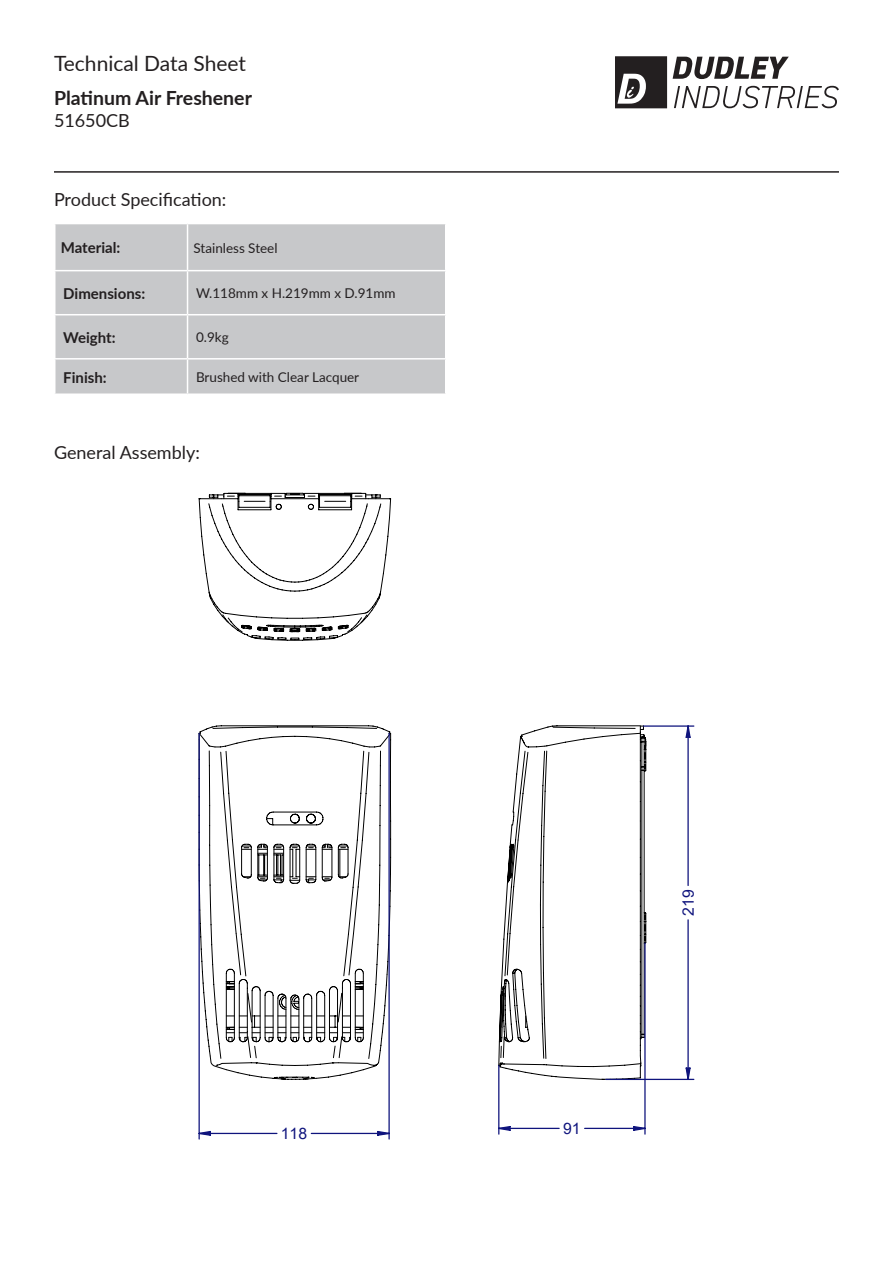
<style>
.page{position:relative;width:893px;height:1263px;background:#fff}
.page>*{position:absolute;margin:0;border:0;box-sizing:border-box;transform-origin:0 0}
.t1{font:21px "Lato";color:#231f20}
.t2{font:700 19.5px "Lato";color:#231f20}
.t3{font:18px "Lato";color:#231f20}
.t4{font:15.75px "Arial";color:#0f147d}
.t5{font:700 15px "Lato";color:#231f20}
.t6{font:13.5px "Lato";color:#231f20}
</style>
<div class="page">
<div style="left:56px;top:224px;width:389px;height:169px;background:#c7c8ca"></div>
<hr style="left:187px;top:224px;width:1px;height:46px;background:#fff">
<hr style="left:54px;top:270px;width:134px;height:1px;background:#fff">
<hr style="left:188px;top:270px;width:258px;height:1px;background:#fff">
<hr style="left:187px;top:271px;width:1px;height:43px;background:#fff">
<hr style="left:54px;top:314px;width:134px;height:1px;background:#fff">
<hr style="left:188px;top:314px;width:258px;height:1px;background:#fff">
<hr style="left:187px;top:315px;width:1px;height:43px;background:#fff">
<hr style="left:54px;top:358px;width:134px;height:2px;background:#fff">
<hr style="left:188px;top:358px;width:258px;height:2px;background:#fff">
<hr style="left:187px;top:360px;width:1px;height:33px;background:#fff">
<hr style="left:54px;top:171px;width:785px;height:2px;background:#231f20">
<svg style="left:673px;top:57px;width:116px;height:22px"></svg>
<svg style="left:674px;top:86px;width:165px;height:22px"></svg>
<svg style="left:615px;top:56px;width:52px;height:52px;background:#4a4748"></svg>
<svg style="left:641px;top:725px;width:6px;height:341px"></svg>
<svg style="left:632px;top:1126px;width:12px;height:5px"></svg>
<svg style="left:499px;top:1125px;width:12px;height:7px"></svg>
<hr style="left:644px;top:943px;width:2px;height:191px;background:#0f147d">
<hr style="left:498px;top:1065px;width:1px;height:69px;background:#0f147d">
<hr style="left:585px;top:1128px;width:60px;height:1px;background:#0f147d">
<hr style="left:499px;top:1128px;width:60px;height:1px;background:#0f147d">
<svg style="left:376px;top:1131px;width:12px;height:5px"></svg>
<svg style="left:198px;top:1130px;width:14px;height:7px"></svg>
<hr style="left:388px;top:733px;width:2px;height:406px;background:#0f147d">
<hr style="left:199px;top:733px;width:1px;height:406px;background:#0f147d">
<hr style="left:311px;top:1133px;width:78px;height:1px;background:#0f147d">
<hr style="left:199px;top:1133px;width:78px;height:1px;background:#0f147d">
<svg style="left:685px;top:1067px;width:6px;height:12px"></svg>
<svg style="left:685px;top:728px;width:6px;height:10px"></svg>
<hr style="left:606px;top:1079px;width:88px;height:1px;background:#0f147d">
<hr style="left:643px;top:725px;width:51px;height:2px;background:#0f147d">
<hr style="left:687px;top:920px;width:2px;height:159px;background:#0f147d">
<hr style="left:687px;top:726px;width:2px;height:159px;background:#0f147d">
<svg style="left:198px;top:498px;width:443px;height:582px"></svg>
<p class="t1" style="left:54px;top:48px;width:194px">Technical Data Sheet</p>
<p class="t2" style="left:54px;top:84px;width:199px">Platinum Air Freshener</p>
<p class="t3" style="left:54px;top:107px;width:77px">51650CB</p>
<p class="t3" style="left:54px;top:186px;width:174px">Product Specification:</p>
<p class="t5" style="left:61px;top:237px;width:61px">Material:</p>
<p class="t6" style="left:194px;top:238px;width:86px">Stainless Steel</p>
<p class="t5" style="left:63px;top:282px;width:84px">Dimensions:</p>
<p class="t6" style="left:196px;top:284px;width:201px">W.118mm x H.219mm x D.91mm</p>
<p class="t5" style="left:63px;top:326px;width:54px">Weight:</p>
<p class="t6" style="left:196px;top:328px;width:34px">0.9kg</p>
<p class="t5" style="left:63px;top:366px;width:45px">Finish:</p>
<p class="t6" style="left:196px;top:367px;width:165px">Brushed with Clear Lacquer</p>
<p class="t3" style="left:54px;top:439px;width:147px">General Assembly:</p>
<p class="t4" style="left:281px;top:1123px;width:28px">118</p>
<p class="t4" style="left:563px;top:1118px;width:19px">91</p>
<p class="t4" style="left:677px;top:916px;width:28px;rotate:-90deg">219</p>
</div>
